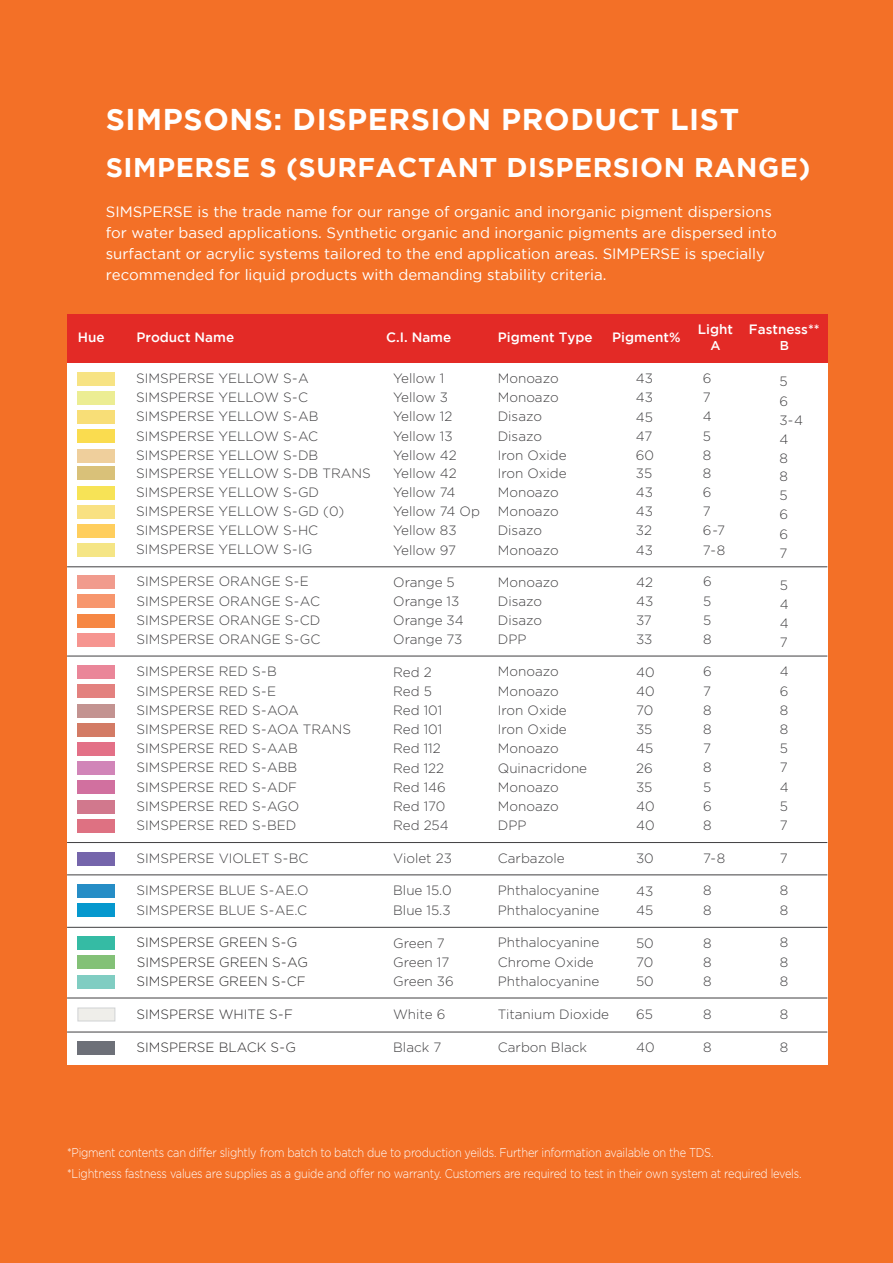
<style>
.page{position:relative;width:893px;height:1263px;background:#f37027}
.page>*{position:absolute;margin:0;border:0;box-sizing:border-box;transform-origin:0 0}
.t1{font:700 30px "Gotham";letter-spacing:.02em;color:#fff}
.t2{font:700 27px "Gotham";letter-spacing:.02em;color:#fff}
.t3{font:15px/21px "Gotham";color:#fff}
.t4{font:300 13.5px/19.2px "Gotham";color:#414042}
.t5{font:300 13.5px/19.2px "Gotham";color:#302e2f}
.t6{font:500 13.5px "Gotham";color:#fff}
.t7{font:300 12.75px/21px "Gotham";letter-spacing:-.02em;color:#fff;scale:.86 1}
.t8{font:500 12.75px "Gotham";color:#fff}
</style>
<div class="page">
<div style="left:67px;top:314px;width:760px;height:751px;background:#fff"></div>
<div style="left:67px;top:314px;width:760px;height:48px;background:#e32a26"></div>
<hr style="left:67px;top:842px;width:760px;height:1px;background:#414042">
<hr style="left:67px;top:875px;width:760px;height:1px;background:#414042">
<hr style="left:67px;top:927px;width:760px;height:1px;background:#414042">
<hr style="left:67px;top:998px;width:760px;height:1px;background:#414042">
<hr style="left:67px;top:1032px;width:760px;height:1px;background:#414042">
<hr style="left:67px;top:566px;width:760px;height:1px;background:#414042">
<hr style="left:67px;top:656px;width:760px;height:1px;background:#414042">
<div style="left:78px;top:372px;width:37px;height:13px;background:#f7e383"></div>
<div style="left:78px;top:391px;width:37px;height:13px;background:#eced93"></div>
<div style="left:78px;top:411px;width:37px;height:13px;background:#f8de77"></div>
<div style="left:78px;top:430px;width:37px;height:13px;background:#fadc4f"></div>
<div style="left:78px;top:449px;width:37px;height:13px;background:#efcf9c"></div>
<div style="left:78px;top:467px;width:37px;height:13px;background:#d9c179"></div>
<div style="left:78px;top:486px;width:37px;height:13px;background:#f7e356"></div>
<div style="left:78px;top:505px;width:37px;height:13px;background:#f9e182"></div>
<div style="left:78px;top:524px;width:37px;height:13px;background:#ffce5d"></div>
<div style="left:78px;top:544px;width:37px;height:13px;background:#f5e585"></div>
<div style="left:78px;top:595px;width:37px;height:13px;background:#f7966d"></div>
<div style="left:78px;top:633px;width:37px;height:13px;background:#f69590"></div>
<div style="left:78px;top:685px;width:37px;height:13px;background:#e3817f"></div>
<div style="left:78px;top:723px;width:37px;height:13px;background:#d37b65"></div>
<div style="left:78px;top:762px;width:37px;height:13px;background:#d185b8"></div>
<div style="left:78px;top:800px;width:37px;height:13px;background:#d1788d"></div>
<div style="left:78px;top:852px;width:37px;height:13px;background:#7565ab"></div>
<div style="left:78px;top:904px;width:37px;height:13px;background:#0598ce"></div>
<div style="left:78px;top:956px;width:37px;height:13px;background:#83c177"></div>
<div style="left:78px;top:1008px;width:37px;height:13px;background:#efeeea;border:1px solid #d1d3d4"></div>
<div style="left:78px;top:576px;width:37px;height:13px;background:#f19b8d"></div>
<div style="left:78px;top:614px;width:37px;height:13px;background:#f68744"></div>
<div style="left:78px;top:666px;width:37px;height:13px;background:#ea8699"></div>
<div style="left:78px;top:704px;width:37px;height:13px;background:#c39391"></div>
<div style="left:78px;top:742px;width:37px;height:13px;background:#e37087"></div>
<div style="left:78px;top:781px;width:37px;height:13px;background:#d1709f"></div>
<div style="left:78px;top:819px;width:37px;height:13px;background:#de7182"></div>
<div style="left:78px;top:885px;width:37px;height:13px;background:#268dc6"></div>
<div style="left:78px;top:937px;width:37px;height:13px;background:#35bba4"></div>
<div style="left:78px;top:975px;width:37px;height:13px;background:#80cdc2"></div>
<div style="left:78px;top:1041px;width:37px;height:13px;background:#6d7078"></div>
<h1 class="t1" style="left:106px;top:102px;width:635px">SIMPSONS: DISPERSION PRODUCT LIST</h1>
<h2 class="t2" style="left:106px;top:152px;width:706px">SIMPERSE S (SURFACTANT DISPERSION RANGE)</h2>
<p class="t3" style="left:106px;top:201px;width:672px">SIMSPERSE is the trade name for our range of organic and inorganic pigment dispersions for water based applications. Synthetic organic and inorganic pigments are dispersed into surfactant or acrylic systems tailored to the end application areas. SIMPERSE is specially recommended for liquid products with demanding stability criteria.</p>
<p class="t6" style="left:78px;top:330px;width:28px">Hue</p>
<p class="t6" style="left:136px;top:330px;width:99px">Product Name</p>
<p class="t6" style="left:386px;top:330px;width:67px">C.I. Name</p>
<p class="t6" style="left:498px;top:330px;width:96px">Pigment Type</p>
<p class="t6" style="left:612px;top:330px;width:70px">Pigment%</p>
<p class="t6" style="left:698px;top:322px;width:37px">Light</p>
<p class="t8" style="left:710px;top:338px;width:12px">A</p>
<p class="t6" style="left:749px;top:322px;width:72px">Fastness**</p>
<p class="t8" style="left:780px;top:338px;width:11px">B</p>
<p class="t4" style="left:136px;top:368px;width:184px">SIMSPERSE YELLOW S-A<br>SIMSPERSE YELLOW S-C<br>SIMSPERSE YELLOW S-AB<br>SIMSPERSE YELLOW S-AC<br>SIMSPERSE YELLOW S-DB</p>
<p class="t4" style="left:136px;top:482px;width:210px">SIMSPERSE YELLOW S-GD<br>SIMSPERSE YELLOW S-GD (0)<br>SIMSPERSE YELLOW S-HC<br>SIMSPERSE YELLOW S-IG</p>
<p class="t4" style="left:136px;top:463px;width:236px">SIMSPERSE YELLOW S-DB TRANS</p>
<p class="t4" style="left:393px;top:368px;width:65px">Yellow 1<br>Yellow 3<br>Yellow 12<br>Yellow 13<br>Yellow 42</p>
<p class="t4" style="left:393px;top:482px;width:88px">Yellow 74<br>Yellow 74 Op<br>Yellow 83<br>Yellow 97</p>
<p class="t4" style="left:393px;top:463px;width:65px">Yellow 42</p>
<p class="t4" style="left:498px;top:368px;width:70px">Monoazo<br>Monoazo<br>Disazo<br>Disazo<br>Iron Oxide</p>
<p class="t4" style="left:498px;top:463px;width:70px">Iron Oxide<br>Monoazo<br>Monoazo<br>Disazo<br>Monoazo</p>
<p class="t4" style="left:636px;top:368px;width:20px">43<br>43<br>45<br>47<br>60</p>
<p class="t4" style="left:636px;top:482px;width:19px;text-align:justify">43<br>43<br>32<br>43</p>
<p class="t4" style="left:636px;top:463px;width:18px">35</p>
<p class="t4" style="left:703px;top:368px;width:10px;text-align:justify">6<br>7<br>4<br>5<br>8</p>
<p class="t4" style="left:703px;top:482px;width:24px">6<br>7<br>6-7<br>7-8</p>
<p class="t4" style="left:703px;top:463px;width:10px">8</p>
<p class="t4" style="left:779px;top:372px;width:25px">5<br>6<br>3-4<br>4<br>8</p>
<p class="t4" style="left:779px;top:485px;width:10px;text-align:justify">5<br>6<br>6<br>7</p>
<p class="t4" style="left:779px;top:466px;width:10px">8</p>
<p class="t4" style="left:136px;top:572px;width:186px">SIMSPERSE ORANGE S-E<br>SIMSPERSE ORANGE S-AC<br>SIMSPERSE ORANGE S-CD<br>SIMSPERSE ORANGE S-GC</p>
<p class="t4" style="left:393px;top:572px;width:72px">Orange 5<br>Orange 13<br>Orange 34<br>Orange 73</p>
<p class="t4" style="left:498px;top:572px;width:62px">Monoazo<br>Disazo<br>Disazo<br>DPP</p>
<p class="t4" style="left:636px;top:572px;width:19px;text-align:justify">42<br>43<br>37<br>33</p>
<p class="t4" style="left:703px;top:572px;width:10px;text-align:justify">6<br>5<br>5<br>8</p>
<p class="t4" style="left:780px;top:575px;width:10px;text-align:justify">5<br>4<br>4<br>7</p>
<p class="t4" style="left:136px;top:662px;width:164px">SIMSPERSE RED S-B<br>SIMSPERSE RED S-E<br>SIMSPERSE RED S-AOA</p>
<p class="t4" style="left:136px;top:738px;width:164px">SIMSPERSE RED S-AAB<br>SIMSPERSE RED S-ABB<br>SIMSPERSE RED S-ADF<br>SIMSPERSE RED S-AGO<br>SIMSPERSE RED S-BED</p>
<p class="t4" style="left:136px;top:719px;width:216px">SIMSPERSE RED S-AOA TRANS</p>
<p class="t4" style="left:393px;top:662px;width:51px">Red 2<br>Red 5<br>Red 101</p>
<p class="t4" style="left:393px;top:739px;width:57px">Red 112<br>Red 122<br>Red 146<br>Red 170<br>Red 254</p>
<p class="t4" style="left:393px;top:719px;width:51px">Red 101</p>
<p class="t4" style="left:498px;top:662px;width:91px">Monoazo<br>Monoazo<br>Iron Oxide<br>Iron Oxide<br>Monoazo<br>Quinacridone<br>Monoazo<br>Monoazo<br>DPP</p>
<p class="t4" style="left:636px;top:662px;width:20px;text-align:justify">40<br>40<br>70</p>
<p class="t4" style="left:636px;top:739px;width:20px">45<br>26<br>35<br>40<br>40</p>
<p class="t4" style="left:636px;top:719px;width:18px">35</p>
<p class="t4" style="left:703px;top:662px;width:10px;text-align:justify">6<br>7<br>8</p>
<p class="t4" style="left:703px;top:738px;width:10px;text-align:justify">7<br>8<br>5<br>6<br>8</p>
<p class="t4" style="left:703px;top:719px;width:10px">8</p>
<p class="t4" style="left:780px;top:662px;width:10px;text-align:justify">4<br>6<br>8</p>
<p class="t4" style="left:780px;top:738px;width:10px;text-align:justify">5<br>7<br>4<br>5<br>7</p>
<p class="t4" style="left:780px;top:719px;width:10px">8</p>
<p class="t4" style="left:136px;top:848px;width:174px">SIMSPERSE VIOLET S-BC</p>
<p class="t4" style="left:393px;top:848px;width:60px">Violet 23</p>
<p class="t4" style="left:498px;top:848px;width:68px">Carbazole</p>
<p class="t4" style="left:636px;top:848px;width:19px">30</p>
<p class="t4" style="left:703px;top:848px;width:24px">7-8</p>
<p class="t4" style="left:780px;top:848px;width:9px">7</p>
<p class="t4" style="left:136px;top:880px;width:174px">SIMSPERSE BLUE S-AE.O<br>SIMSPERSE BLUE S-AE.C</p>
<p class="t4" style="left:393px;top:881px;width:60px">Blue 15.0<br>Blue 15.3</p>
<p class="t4" style="left:498px;top:881px;width:103px">Phthalocyanine<br>Phthalocyanine</p>
<p class="t4" style="left:636px;top:881px;width:19px">43<br>45</p>
<p class="t4" style="left:703px;top:881px;width:10px">8<br>8</p>
<p class="t4" style="left:780px;top:881px;width:10px">8<br>8</p>
<p class="t5" style="left:136px;top:933px;width:173px">SIMSPERSE GREEN S-G<br>SIMSPERSE GREEN S-AG<br>SIMSPERSE GREEN S-CF</p>
<p class="t4" style="left:393px;top:933px;width:62px">Green 7<br>Green 17<br>Green 36</p>
<p class="t4" style="left:498px;top:933px;width:103px">Phthalocyanine<br>Chrome Oxide<br>Phthalocyanine</p>
<p class="t4" style="left:636px;top:933px;width:19px;text-align:justify">50<br>70<br>50</p>
<p class="t4" style="left:703px;top:933px;width:10px;text-align:justify">8<br>8<br>8</p>
<p class="t4" style="left:780px;top:933px;width:10px;text-align:justify">8<br>8<br>8</p>
<p class="t5" style="left:136px;top:1004px;width:158px">SIMSPERSE WHITE S-F</p>
<p class="t5" style="left:136px;top:1037px;width:161px">SIMSPERSE BLACK S-G</p>
<p class="t4" style="left:393px;top:1004px;width:54px">White 6</p>
<p class="t4" style="left:393px;top:1038px;width:50px">Black 7</p>
<p class="t4" style="left:498px;top:1004px;width:113px">Titanium Dioxide</p>
<p class="t4" style="left:498px;top:1037px;width:91px">Carbon Black</p>
<p class="t4" style="left:636px;top:1004px;width:18px">65</p>
<p class="t4" style="left:636px;top:1038px;width:20px">40</p>
<p class="t4" style="left:703px;top:1004px;width:10px">8</p>
<p class="t4" style="left:703px;top:1038px;width:10px">8</p>
<p class="t4" style="left:780px;top:1004px;width:10px">8</p>
<p class="t4" style="left:780px;top:1037px;width:10px">8</p>
<p class="t7" style="left:67px;top:1142px;width:856px">*Pigment contents can differ slightly from batch to batch due to production yeilds. Further information available on the TDS.<br>*Lightness fastness values are supplies as a guide and offer no warranty. Customers are required to test in their own system at required levels.</p>
</div>
